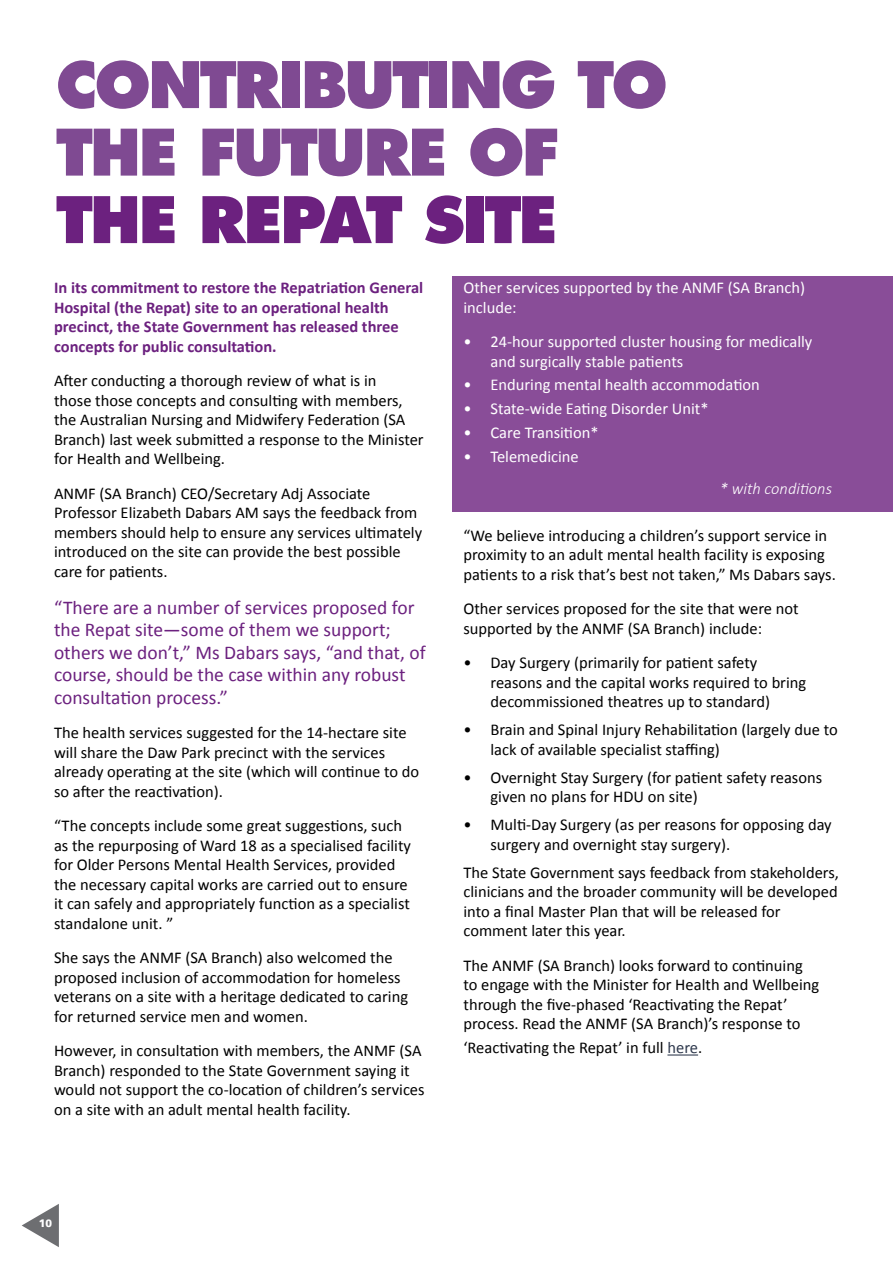
<style>
.page{position:relative;width:893px;height:1263px;background:#fff}
.page>*{position:absolute;margin:0;border:0;box-sizing:border-box;transform-origin:0 0}
.t1{font:800 62.25px/67.5px "Futura Std";letter-spacing:-.045em;color:#7f4a92}
.t2{font:800 62.25px "Futura Std";letter-spacing:-.05em;color:#6c217f}
.t3{font:19.5px/22.4px "Calibri";color:#6c217f}
.t4{font:16.5px/19.5px "Calibri";color:#000}
.t5{font:16.5px/19.5px "Calibri";color:#fff}
.t6{font:700 16.5px/19.5px "Calibri";color:#6c217f}
.t7{font:italic 300 16.5px "Calibri";color:#fff}
.t8{font:900 10.8px "Frutiger LT";color:#fff}
.s1{color:#303a4e}
</style>
<div class="page">
<div style="left:452px;top:276px;width:441px;height:236px;background:#894d98"></div>
<svg style="left:22px;top:1204px;width:37px;height:43px"></svg>
<hr style="left:667px;top:1054px;width:31px;height:1px;background:#303a4e">
<h1 class="t1" style="left:56px;top:51px;width:613px">CONTRIBUTING TO<br>THE FUTURE OF</h1>
<h1 class="t2" style="left:56px;top:180px;width:503px">THE REPAT SITE</h1>
<p class="t6" style="left:54px;top:278px;width:371px">In its commitment to restore the Repatriation General Hospital (the Repat) site to an operational health precinct, the State Government has released three concepts for public consultation.</p>
<p class="t4" style="left:54px;top:371px;width:371px">After conducting a thorough review of what is in<br>those those concepts and consulting with members, the Australian Nursing and Midwifery Federation (SA Branch) last week submitted a response to the Minister for Health and Wellbeing.</p>
<p class="t4" style="left:54px;top:483px;width:370px">ANMF (SA Branch) CEO/Secretary Adj Associate Professor Elizabeth Dabars AM says the feedback from members should help to ensure any services ultimately introduced on the site can provide the best possible care for patients.</p>
<p class="t3" style="left:54px;top:596px;width:373px">“There are a number of services proposed for the Repat site—some of them we support; others we don’t,” Ms Dabars says, “and that, of course, should be the case within any robust consultation process.”</p>
<p class="t4" style="left:54px;top:723px;width:367px">The health services suggested for the 14-hectare site will share the Daw Park precinct with the services already operating at the site (which will continue to do so after the reactivation).</p>
<p class="t4" style="left:54px;top:816px;width:358px">“The concepts include some great suggestions, such as the repurposing of Ward 18 as a specialised facility for Older Persons Mental Health Services, provided the necessary capital works are carried out to ensure it can safely and appropriately function as a specialist standalone unit. ”</p>
<p class="t4" style="left:54px;top:948px;width:356px">She says the ANMF (SA Branch) also welcomed the proposed inclusion of accommodation for homeless veterans on a site with a heritage dedicated to caring for returned service men and women.</p>
<p class="t4" style="left:54px;top:1041px;width:372px">However, in consultation with members, the ANMF (SA Branch) responded to the State Government saying it would not support the co-location of children’s services on a site with an adult mental health facility.</p>
<p class="t5" style="left:463px;top:278px;width:343px">Other services supported by the ANMF (SA Branch) include:</p>
<p class="t5" style="left:490px;top:332px;width:323px;text-indent:-27px">• 24-hour supported cluster housing for medically and surgically stable patients</p>
<p class="t5" style="left:463px;top:375px;width:298px">• Enduring mental health accommodation</p>
<p class="t5" style="left:463px;top:399px;width:247px">• State-wide Eating Disorder Unit*</p>
<p class="t5" style="left:463px;top:423px;width:137px">• Care Transition*</p>
<p class="t5" style="left:463px;top:446px;width:117px">• Telemedicine</p>
<p class="t7" style="left:720px;top:479px;width:114px">* with conditions</p>
<p class="t4" style="left:463px;top:525px;width:374px">“We believe introducing a children’s support service in proximity to an adult mental health facility is exposing patients to a risk that’s best not taken,” Ms Dabars says.</p>
<p class="t4" style="left:463px;top:599px;width:337px">Other services proposed for the site that were not supported by the ANMF (SA Branch) include:</p>
<p class="t4" style="left:490px;top:653px;width:317px;text-indent:-27px">• Day Surgery (primarily for patient safety reasons and the capital works required to bring decommissioned theatres up to standard)</p>
<p class="t4" style="left:490px;top:720px;width:349px;text-indent:-27px">• Brain and Spinal Injury Rehabilitation (largely due to lack of available specialist staffing)</p>
<p class="t4" style="left:490px;top:767px;width:333px;text-indent:-27px">• Overnight Stay Surgery (for patient safety reasons given no plans for HDU on site)</p>
<p class="t4" style="left:490px;top:815px;width:343px;text-indent:-27px">• Multi-Day Surgery (as per reasons for opposing day surgery and overnight stay surgery).</p>
<p class="t4" style="left:463px;top:862px;width:377px">The State Government says feedback from stakeholders, clinicians and the broader community will be developed into a final Master Plan that will be released for comment later this year.</p>
<p class="t4" style="left:463px;top:955px;width:357px">The ANMF (SA Branch) looks forward to continuing to engage with the Minister for Health and Wellbeing through the five-phased ‘Reactivating the Repat’ process. Read the ANMF (SA Branch)’s response to</p>
<p class="t4" style="left:463px;top:1038px;width:240px">‘Reactivating the Repat’ in full <span class="s1">here</span>.</p>
<p class="t8" style="left:39px;top:1216px;width:15px">10</p>
</div>
